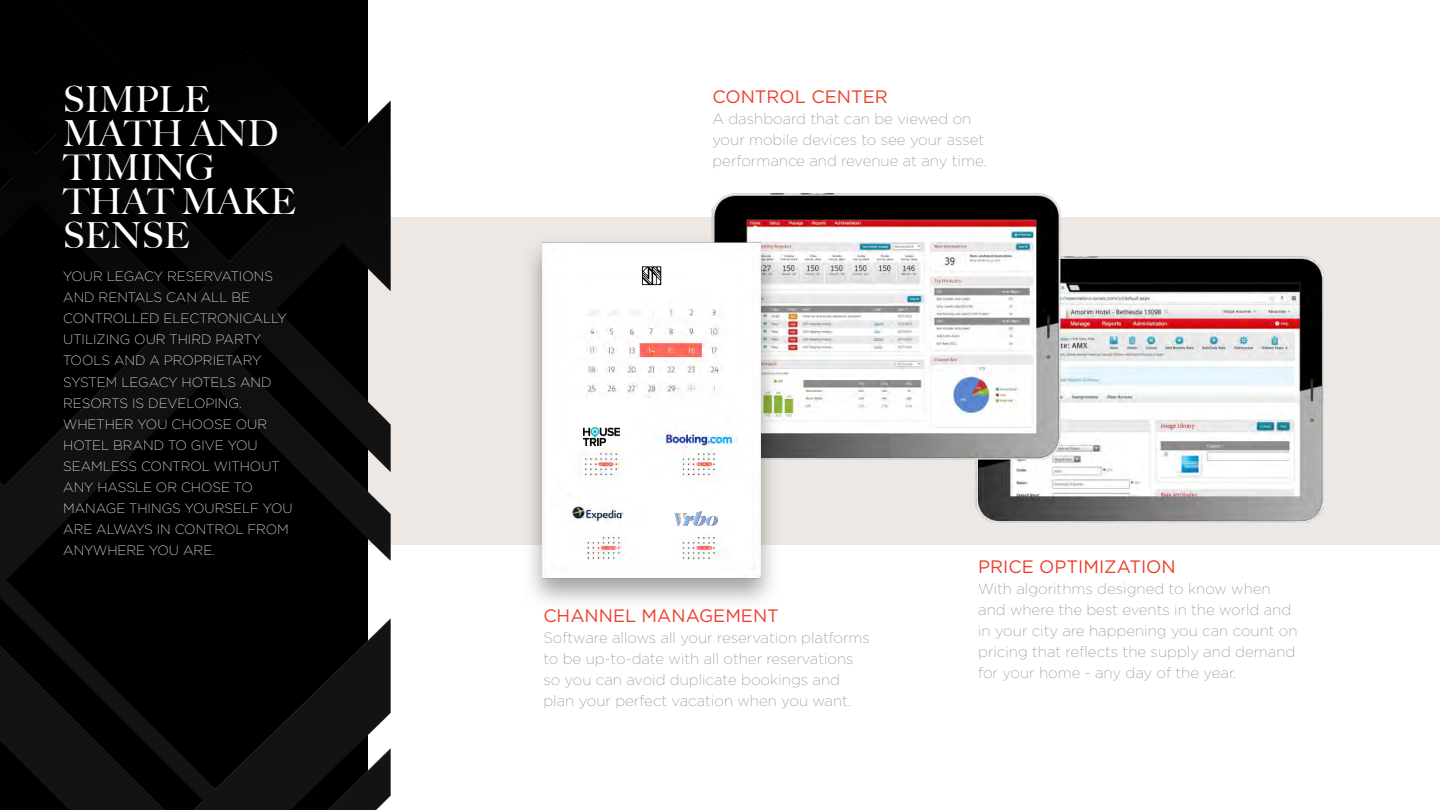
<style>
.page{position:relative;width:1440px;height:810px;background:#fff}
.page>*{position:absolute;margin:0;border:0;box-sizing:border-box;transform-origin:0 0}
.t1{font:500 36px/34.2px "Big Caslon";color:#fff}
.t2{font:18px "Gotham";color:#ef3e2d}
.t3{font:200 15px/21px "Gotham";color:#949494}
.t4{font:200 13.5px/21px "Gotham";color:#fff}
</style>
<div class="page">
<div style="left:0;top:217px;width:1440px;height:327px;background:#ede8e3"></div>
<img style="left:0;top:0;width:390px;height:810px">
<img style="left:711px;top:193px;width:612px;height:329px">
<img style="left:524px;top:237px;width:255px;height:365px">
<svg style="left:642px;top:266px;width:19px;height:19px"></svg>
<img style="left:583px;top:427px;width:36px;height:18px">
<img style="left:675px;top:512px;width:43px;height:14px">
<h1 class="t1" style="left:63px;top:80px;width:234px">SIMPLE<br>MATH AND<br>TIMING<br>THAT MAKE<br>SENSE</h1>
<p class="t4" style="left:63px;top:266px;width:231px">YOUR LEGACY RESERVATIONS<br>AND RENTALS CAN ALL BE<br>CONTROLLED ELECTRONICALLY<br>UTILIZING OUR THIRD PARTY<br>TOOLS AND A PROPRIETARY<br>SYSTEM LEGACY HOTELS AND<br>RESORTS IS DEVELOPING.<br>WHETHER YOU CHOOSE OUR<br>HOTEL BRAND TO GIVE YOU<br>SEAMLESS CONTROL WITHOUT<br>ANY HASSLE OR CHOSE TO<br>MANAGE THINGS YOURSELF YOU<br>ARE ALWAYS IN CONTROL FROM<br>ANYWHERE YOU ARE.</p>
<p class="t2" style="left:712px;top:86px;width:177px">CONTROL CENTER</p>
<p class="t3" style="left:712px;top:109px;width:276px">A dashboard that can be viewed on your mobile devices to see your asset performance and revenue at any time.</p>
<p class="t2" style="left:543px;top:604px;width:237px">CHANNEL MANAGEMENT</p>
<p class="t3" style="left:543px;top:627px;width:328px">Software allows all your reservation platforms to be up-to-date with all other reservations so you can avoid duplicate bookings and plan your perfect vacation when you want.</p>
<p class="t2" style="left:978px;top:555px;width:199px">PRICE OPTIMIZATION</p>
<p class="t3" style="left:978px;top:578px;width:321px">With algorithms designed to know when and where the best events in the world and in your city are happening you can count on pricing that reflects the supply and demand for your home - any day of the year.</p>
</div>
